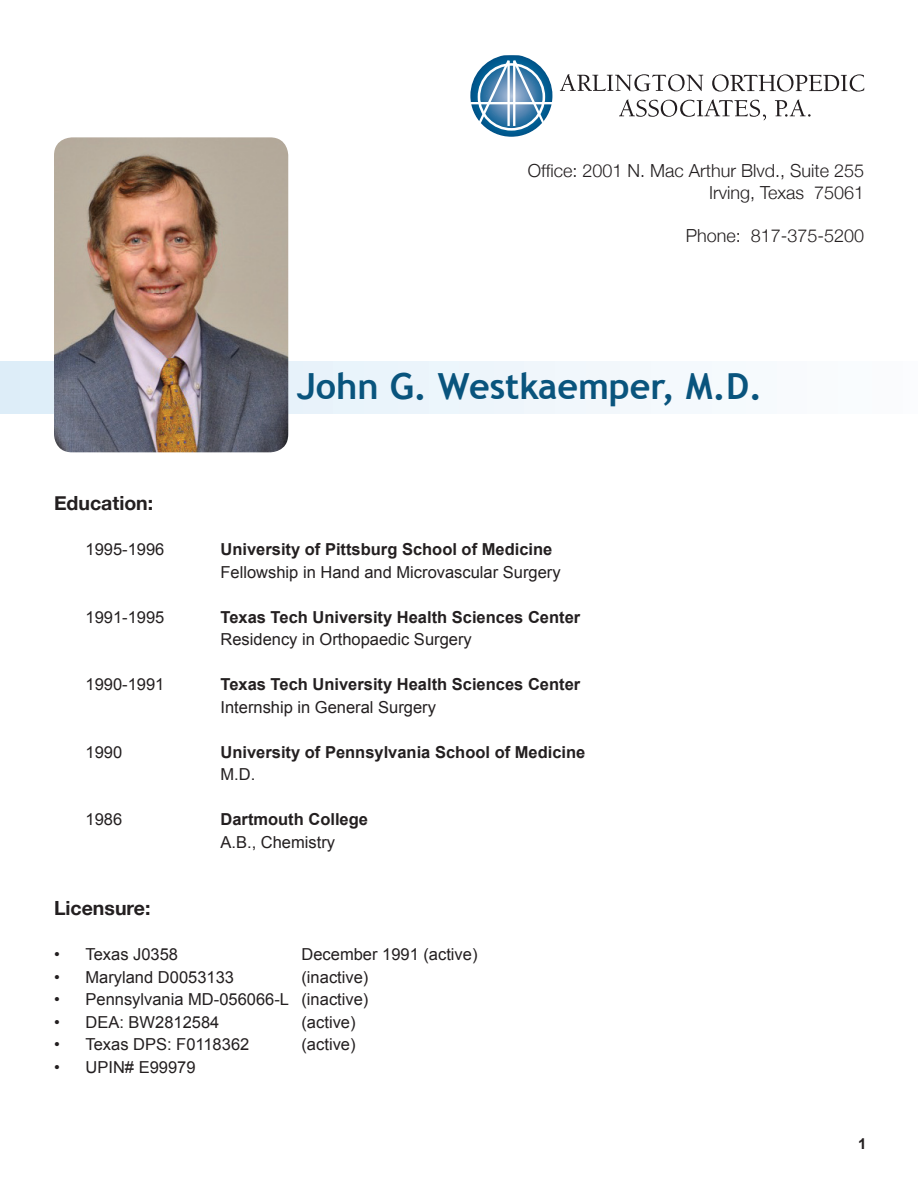
<style>
.page{position:relative;width:918px;height:1188px;background:#fff}
.page>*{position:absolute;margin:0;border:0;box-sizing:border-box;transform-origin:0 0}
.t1{font:700 36px "Trebuchet MS";color:#09547d}
.t2{font:700 19.5px "Helvetica Neue";color:#231f20}
.t3{font:300 18px/21.6px "Helvetica Neue";color:#231f20;text-align:right}
.t4{font:16.5px "Arial";color:#231f20}
.t5{font:700 16.5px "Arial";color:#231f20}
.t6{font:700 15px "Arial";color:#231f20}
</style>
<div class="page">
<svg style="left:0;top:361px;width:712px;height:52px"></svg>
<svg style="left:619px;top:100px;width:147px;height:20px"></svg>
<svg style="left:775px;top:100px;width:36px;height:17px"></svg>
<svg style="left:560px;top:74px;width:143px;height:17px"></svg>
<svg style="left:712px;top:74px;width:152px;height:18px"></svg>
<svg style="left:470px;top:55px;width:83px;height:82px"></svg>
<img style="left:54px;top:137px;width:234px;height:315px">
<p class="t3" style="left:528px;top:159px;width:338px">Office: 2001 N. Mac Arthur Blvd., Suite 255<br>Irving, Texas 75061</p>
<p class="t3" style="left:686px;top:224px;width:180px">Phone: 817-375-5200</p>
<h1 class="t1" style="left:297px;top:364px;width:467px">John G. Westkaemper, M.D.</h1>
<p class="t2" style="left:54px;top:491px;width:101px">Education:</p>
<p class="t4" style="left:85px;top:539px;width:80px">1995-1996</p>
<p class="t5" style="left:221px;top:538px;width:333px">University of Pittsburg School of Medicine</p>
<p class="t4" style="left:221px;top:561px;width:342px">Fellowship in Hand and Microvascular Surgery</p>
<p class="t4" style="left:85px;top:606px;width:80px">1991-1995</p>
<p class="t5" style="left:221px;top:606px;width:361px">Texas Tech University Health Sciences Center</p>
<p class="t4" style="left:221px;top:629px;width:253px">Residency in Orthopaedic Surgery</p>
<p class="t4" style="left:85px;top:674px;width:80px">1990-1991</p>
<p class="t5" style="left:221px;top:673px;width:361px">Texas Tech University Health Sciences Center</p>
<p class="t4" style="left:221px;top:696px;width:217px">Internship in General Surgery</p>
<p class="t4" style="left:85px;top:741px;width:38px">1990</p>
<p class="t5" style="left:221px;top:741px;width:366px">University of Pennsylvania School of Medicine</p>
<p class="t4" style="left:221px;top:764px;width:36px">M.D.</p>
<p class="t4" style="left:85px;top:809px;width:38px">1986</p>
<p class="t5" style="left:221px;top:808px;width:149px">Dartmouth College</p>
<p class="t4" style="left:221px;top:831px;width:116px">A.B., Chemistry</p>
<p class="t2" style="left:54px;top:896px;width:98px">Licensure:</p>
<p class="t4" style="left:54px;top:944px;width:126px">• Texas J0358</p>
<p class="t4" style="left:302px;top:944px;width:178px">December 1991 (active)</p>
<p class="t4" style="left:54px;top:966px;width:182px">• Maryland D0053133</p>
<p class="t4" style="left:302px;top:966px;width:68px">(inactive)</p>
<p class="t4" style="left:54px;top:989px;width:316px">• Pennsylvania MD-056066-L (inactive)</p>
<p class="t4" style="left:54px;top:1011px;width:167px">• DEA: BW2812584</p>
<p class="t4" style="left:302px;top:1011px;width:56px">(active)</p>
<p class="t4" style="left:54px;top:1034px;width:197px">• Texas DPS: F0118362</p>
<p class="t4" style="left:302px;top:1034px;width:56px">(active)</p>
<p class="t4" style="left:54px;top:1056px;width:143px">• UPIN# E99979</p>
<p class="t6" style="left:858px;top:1134px;width:10px">1</p>
</div>
